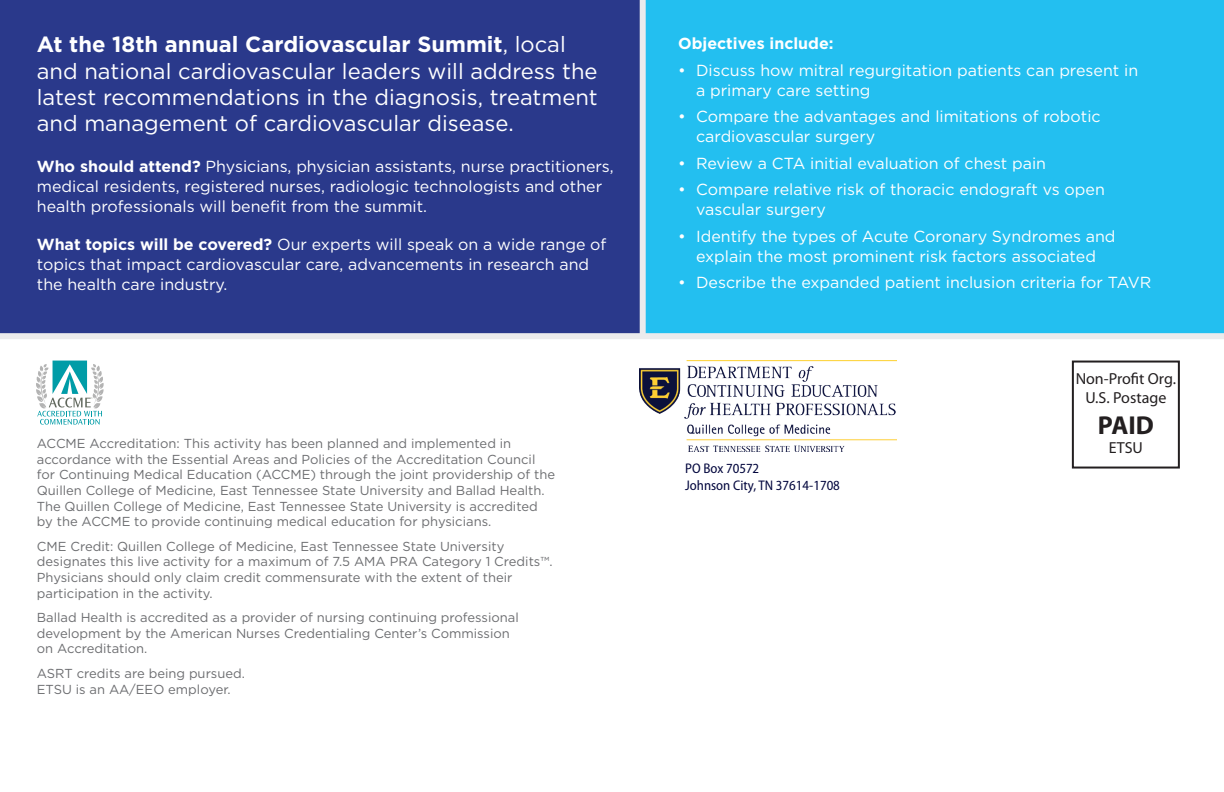
<style>
.page{position:relative;width:1224px;height:792px;background:#fff}
.page>*{position:absolute;margin:0;border:0;box-sizing:border-box;transform-origin:0 0}
.t1{font:700 26px "Myriad Pro";color:#231f20}
.t2{font:22px/26.4px "Gotham";color:#fff}
.t3{font:16px/20px "Gotham";color:#fff}
.t4{font:16px/19.2px "Myriad Pro";color:#231f20;text-align:center}
.t5{font:700 16px "Gotham";color:#fff}
.t6{font:semi-condensed 14px/16.8px "Myriad Pro";color:#02063d}
.t7{font:13px/15.6px "Gotham";color:#6c6d70}
.s1{font-weight:700}
</style>
<div class="page">
<div style="left:0;top:0;width:643px;height:336px;background:#2a398b"></div>
<div style="left:646px;top:0;width:578px;height:333px;background:#23bff0"></div>
<div style="left:0;top:333px;width:1224px;height:6px;background:#ebebed"></div>
<div style="left:1072px;top:361px;width:108px;height:108px;border:2px solid #231f20"></div>
<div style="left:640px;top:0;width:6px;height:336px;background:#ebebed"></div>
<svg style="left:36px;top:361px;width:68px;height:64px"></svg>
<img style="left:640px;top:361px;width:256px;height:90px">
<h2 class="t2" style="left:37px;top:31px;width:562px"><span class="s1">At the 18th annual Cardiovascular Summit</span>, local and national cardiovascular leaders will address the latest recommendations in the diagnosis, treatment and management of cardiovascular disease.</h2>
<p class="t3" style="left:37px;top:156px;width:579px"><span class="s1">Who should attend?</span> Physicians, physician assistants, nurse practitioners, medical residents, registered nurses, radiologic technologists and other health professionals will benefit from the summit.</p>
<p class="t3" style="left:37px;top:234px;width:571px"><span class="s1">What topics will be covered?</span> Our experts will speak on a wide range of topics that impact cardiovascular care, advancements in research and the health care industry.</p>
<p class="t7" style="left:37px;top:436px;width:520px">ACCME Accreditation: This activity has been planned and implemented in accordance with the Essential Areas and Policies of the Accreditation Council for Continuing Medical Education (ACCME) through the joint providership of the Quillen College of Medicine, East Tennessee State University and Ballad Health.<br>The Quillen College of Medicine, East Tennessee State University is accredited by the ACCME to provide continuing medical education for physicians.</p>
<p class="t7" style="left:37px;top:538px;width:517px">CME Credit: Quillen College of Medicine, East Tennessee State University designates this live activity for a maximum of 7.5 AMA PRA Category 1 Credits™.<br>Physicians should only claim credit commensurate with the extent of their participation in the activity.</p>
<p class="t7" style="left:37px;top:610px;width:483px">Ballad Health is accredited as a provider of nursing continuing professional development by the American Nurses Credentialing Center’s Commission on Accreditation.</p>
<p class="t7" style="left:37px;top:665px;width:210px">ASRT credits are being pursued.<br>ETSU is an AA/EEO employer.</p>
<p class="t5" style="left:678px;top:33px;width:157px">Objectives include:</p>
<p class="t3" style="left:696px;top:60px;width:444px;text-indent:-18px">• Discuss how mitral regurgitation patients can present in a primary care setting</p>
<p class="t3" style="left:696px;top:106px;width:406px;text-indent:-18px">• Compare the advantages and limitations of robotic cardiovascular surgery</p>
<p class="t3" style="left:678px;top:153px;width:369px">• Review a CTA initial evaluation of chest pain</p>
<p class="t3" style="left:696px;top:179px;width:410px;text-indent:-18px">• Compare relative risk of thoracic endograft vs open vascular surgery</p>
<p class="t3" style="left:678px;top:226px;width:439px;text-align:center">• Identify the types of Acute Coronary Syndromes and explain the most prominent risk factors associated</p>
<p class="t3" style="left:678px;top:272px;width:475px">• Describe the expanded patient inclusion criteria for TAVR</p>
<p class="t6" style="left:685px;top:460px;width:156px">PO Box 70572<br>Johnson City, TN 37614-1708</p>
<p class="t4" style="left:1076px;top:369px;width:102px">Non-Profit Org.<br>U.S. Postage</p>
<h1 class="t1" style="left:1098px;top:411px;width:58px">PAID</h1>
<p class="t4" style="left:1109px;top:439px;width:36px">ETSU</p>
</div>
